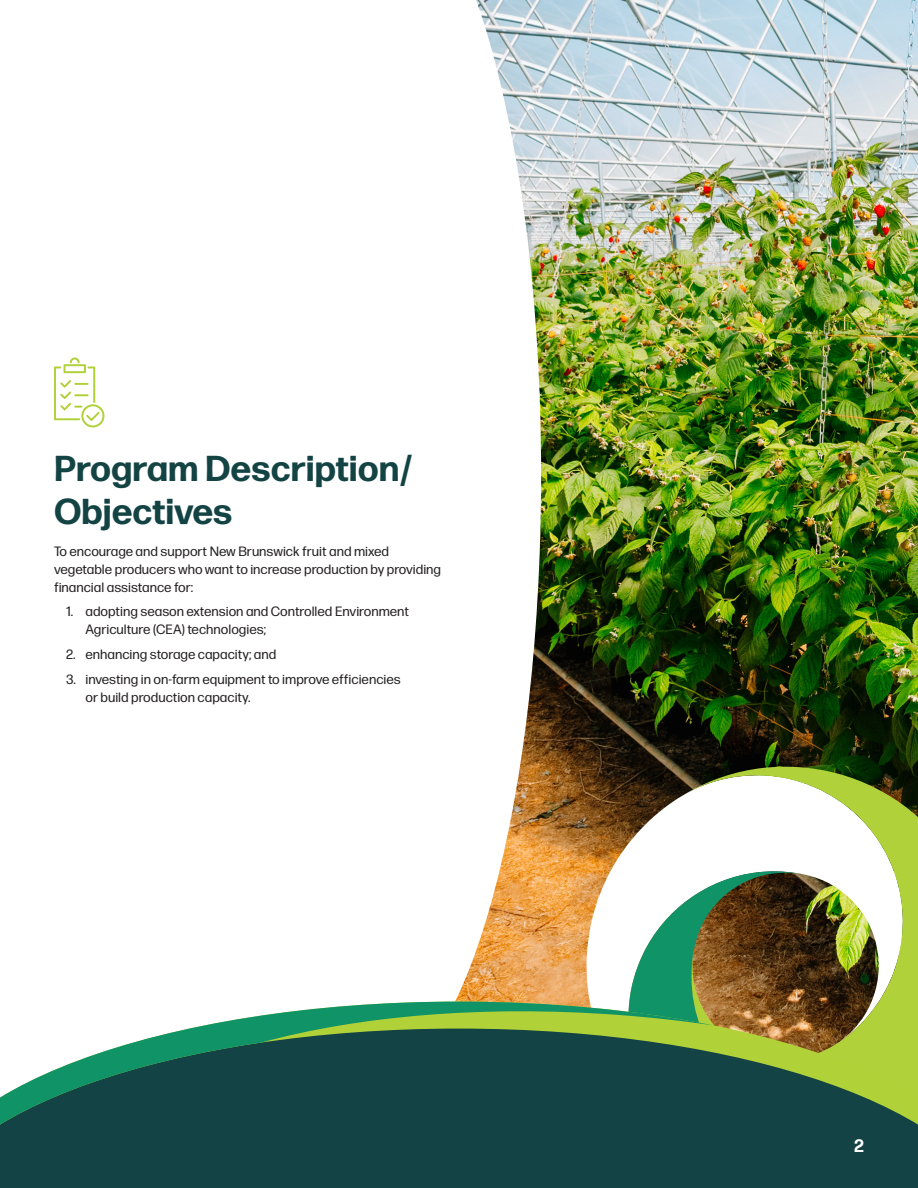
<style>
.page{position:relative;width:918px;height:1188px;background:#fff}
.page>*{position:absolute;margin:0;border:0;box-sizing:border-box;transform-origin:0 0}
.t1{font:700 36px/43.2px "Forma DJR Micro";color:#144344}
.t2{font:700 18px "Forma DJR Micro";color:#fff}
.Bullets_-_01{font:13.5px/18px "Forma DJR Micro";color:#231f20}
</style>
<div class="page">
<img style="left:541px;top:0;width:377px;height:1002px">
<svg style="left:426px;top:0;width:115px;height:1002px"></svg>
<svg style="left:585px;top:772px;width:97px;height:230px"></svg>
<svg style="left:682px;top:765px;width:236px;height:106px"></svg>
<img style="left:627px;top:871px;width:291px;height:131px">
<svg style="left:714px;top:1002px;width:204px;height:186px;background:#506e3d"></svg>
<svg style="left:0;top:1002px;width:714px;height:186px;background:#346559"></svg>
<svg style="left:54px;top:357px;width:50px;height:70px"></svg>
<h1 class="t1" style="left:54px;top:444px;width:360px">Program Description/<br>Objectives</h1>
<p class="Bullets_-_01" style="left:54px;top:541px;width:389px">To encourage and support New Brunswick fruit and mixed vegetable producers who want to increase production by providing financial assistance for:</p>
<p class="Bullets_-_01" style="left:86px;top:602px;width:325px;text-indent:-20px">1. adopting season extension and Controlled Environment<br>Agriculture (CEA) technologies;</p>
<p class="Bullets_-_01" style="left:66px;top:644px;width:212px">2. enhancing storage capacity; and</p>
<p class="Bullets_-_01" style="left:86px;top:669px;width:317px;text-indent:-20px">3. investing in on-farm equipment to improve efficiencies or build production capacity.</p>
<h2 class="t2" style="left:854px;top:1132px;width:11px">2</h2>
</div>
